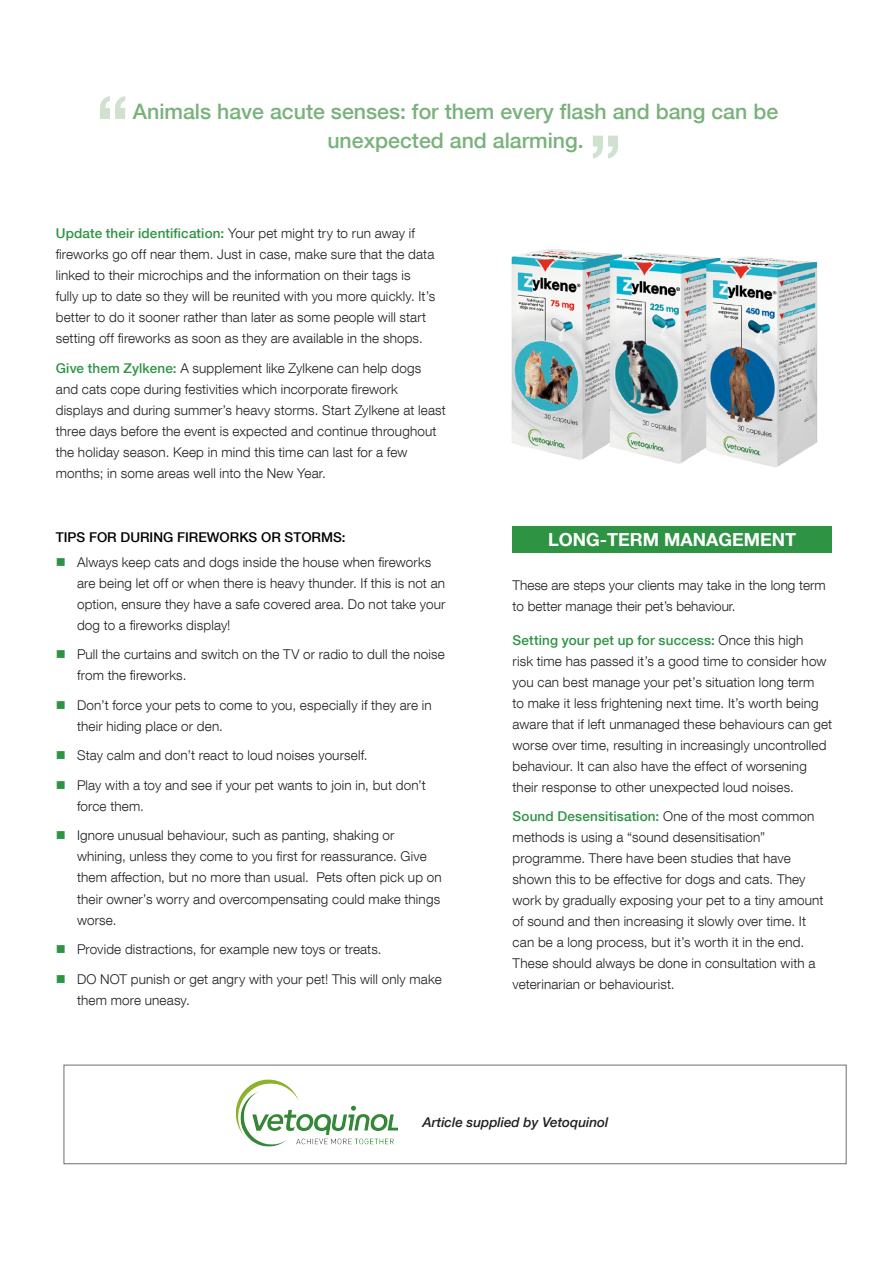
<style>
.page{position:relative;width:893px;height:1263px;background:#fff}
.page>*{position:absolute;margin:0;border:0;box-sizing:border-box;transform-origin:0 0}
.t1{font:700 71.1px "Helvetica Neue LT Com";color:#c5dcc4}
.Body_Copy{font:500 21.3px "Helvetica Neue LT Com";color:#79b27a}
.Body_Copy-2{font:700 18px "Helvetica Neue LT Com";color:#fff}
.Bullet_Point_-Green{font:300 13.5px/21px "Helvetica Neue LT Com";letter-spacing:.01em;color:#231f20}
.Body_Copy-3{font:300 13.5px/21px "Helvetica Neue LT Com";color:#231f20}
.Body_Copy-4{font:500 13.5px "Helvetica Neue LT Com";color:#000}
.Article_supplied_by{font:italic 500 13.5px "Helvetica Neue LT Com";color:#231f20}
.s1{font-weight:500;color:#2e9444}
</style>
<div class="page">
<img style="left:511px;top:249px;width:307px;height:219px">
<div style="left:512px;top:527px;width:320px;height:26px;background:#2e9444"></div>
<div style="left:64px;top:1065px;width:782px;height:99px;border:1px solid #6c6d70"></div>
<img style="left:235px;top:1079px;width:163px;height:67px">
<h1 class="t1" style="left:96px;top:77px;width:34px">“</h1>
<p class="Body_Copy" style="left:133px;top:99px;width:647px">Animals have acute senses: for them every flash and bang can be</p>
<p class="Body_Copy" style="left:327px;top:127px;width:258px">unexpected and alarming.</p>
<h1 class="t1" style="left:589px;top:116px;width:34px">”</h1>
<p class="Bullet_Point_-Green" style="left:56px;top:223px;width:381px"><span class="s1">Update their identification:</span> Your pet might try to run away if fireworks go off near them. Just in case, make sure that the data linked to their microchips and the information on their tags is fully up to date so they will be reunited with you more quickly. It’s better to do it sooner rather than later as some people will start setting off fireworks as soon as they are available in the shops.</p>
<p class="Bullet_Point_-Green" style="left:56px;top:357px;width:391px"><span class="s1">Give them Zylkene:</span> A supplement like Zylkene can help dogs and cats cope during festivities which incorporate firework displays and during summer’s heavy storms. Start Zylkene at least three days before the event is expected and continue throughout the holiday season. Keep in mind this time can last for a few months; in some areas well into the New Year.</p>
<p class="Body_Copy-4" style="left:56px;top:529px;width:291px">TIPS FOR DURING FIREWORKS OR STORMS:</p>
<p class="Bullet_Point_-Green" style="left:77px;top:551px;width:370px">Always keep cats and dogs inside the house when fireworks are being let off or when there is heavy thunder. If this is not an option, ensure they have a safe covered area. Do not take your dog to a fireworks display!</p>
<p class="Bullet_Point_-Green" style="left:77px;top:644px;width:369px">Pull the curtains and switch on the TV or radio to dull the noise from the fireworks.</p>
<p class="Bullet_Point_-Green" style="left:77px;top:694px;width:356px">Don’t force your pets to come to you, especially if they are in their hiding place or den.</p>
<p class="Bullet_Point_-Green" style="left:77px;top:745px;width:292px">Stay calm and don’t react to loud noises yourself.</p>
<p class="Bullet_Point_-Green" style="left:77px;top:774px;width:350px">Play with a toy and see if your pet wants to join in, but don’t force them.</p>
<p class="Bullet_Point_-Green" style="left:77px;top:825px;width:366px">Ignore unusual behaviour, such as panting, shaking or whining, unless they come to you first for reassurance. Give them affection, but no more than usual. Pets often pick up on their owner’s worry and overcompensating could make things worse.</p>
<p class="Bullet_Point_-Green" style="left:77px;top:938px;width:306px">Provide distractions, for example new toys or treats.</p>
<p class="Bullet_Point_-Green" style="left:77px;top:968px;width:366px">DO NOT punish or get angry with your pet! This will only make them more uneasy.</p>
<p class="Body_Copy-2" style="left:548px;top:528px;width:249px">LONG-TERM MANAGEMENT</p>
<p class="Body_Copy-3" style="left:513px;top:574px;width:315px">These are steps your clients may take in the long term to better manage their pet’s behaviour.</p>
<p class="Bullet_Point_-Green" style="left:513px;top:629px;width:321px"><span class="s1">Setting your pet up for success:</span> Once this high<br>risk time has passed it’s a good time to consider how you can best manage your pet’s situation long term<br>to make it less frightening next time. It’s worth being aware that if left unmanaged these behaviours can get worse over time, resulting in increasingly uncontrolled behaviour. It can also have the effect of worsening their response to other unexpected loud noises.</p>
<p class="Bullet_Point_-Green" style="left:513px;top:806px;width:312px"><span class="s1">Sound Desensitisation:</span> One of the most common methods is using a “sound desensitisation” programme. There have been studies that have shown this to be effective for dogs and cats. They work by gradually exposing your pet to a tiny amount of sound and then increasing it slowly over time. It can be a long process, but it’s worth it in the end.<br>These should always be done in consultation with a veterinarian or behaviourist.</p>
<p class="Article_supplied_by" style="left:423px;top:1114px;width:187px">Article supplied by Vetoquinol</p>
</div>
